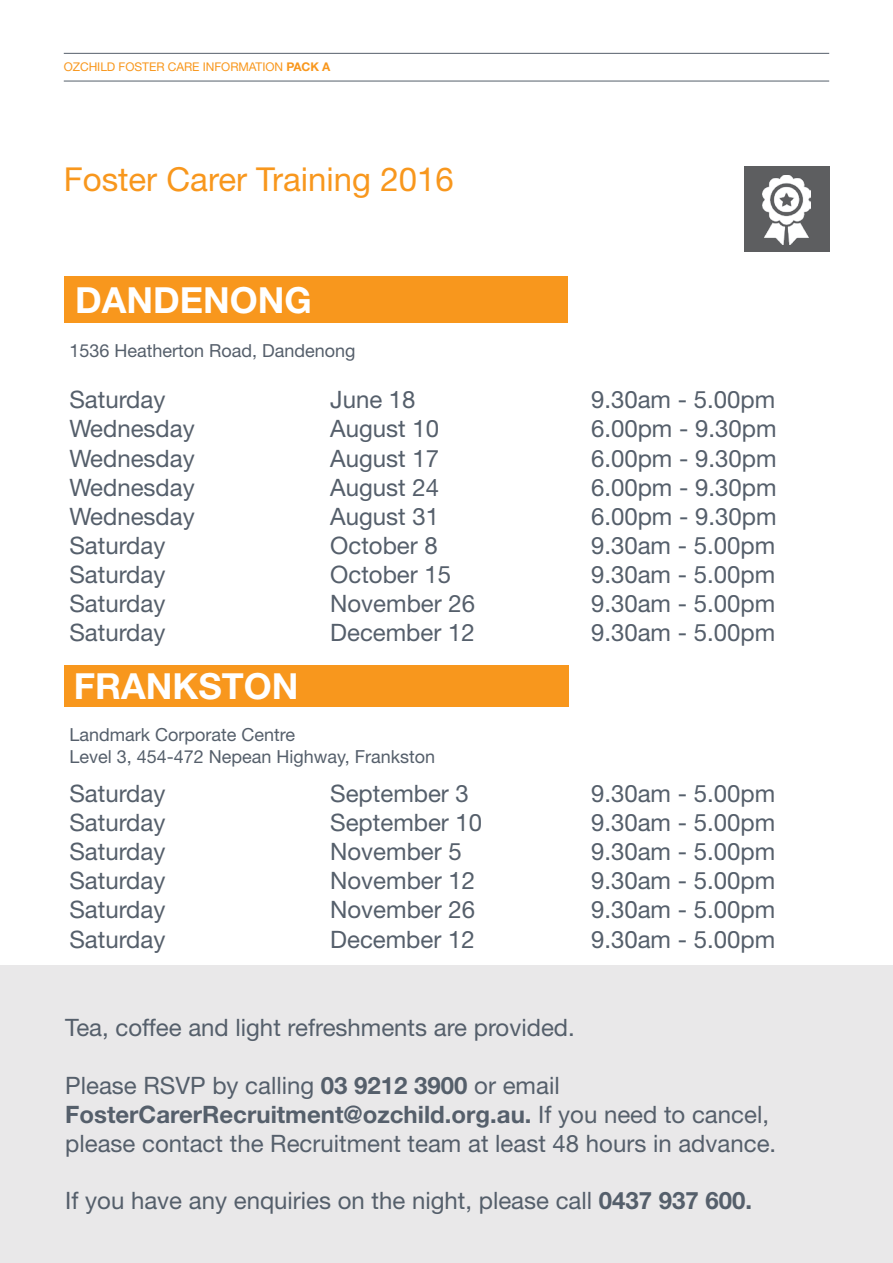
<style>
.page{position:relative;width:893px;height:1263px;background:#fff}
.page>*{position:absolute;margin:0;border:0;box-sizing:border-box;transform-origin:0 0}
.t1{font:700 36px "Helvetica Neue LT Std";color:#fff}
.t2{font:33px "Helvetica Neue LT Std";color:#f8971d}
.t3{font:24px/28.8px "Helvetica Neue LT Std";color:#555f6b}
.t4{font:18px/21.6px "Helvetica Neue LT Std";color:#555f6b}
.t5{font:12px "Helvetica Neue LT Std";letter-spacing:-.005em;color:#f8971d}
.s1{font-weight:700}
</style>
<div class="page">
<hr style="left:64px;top:53px;width:765px;height:1px;background:#555f6b">
<hr style="left:64px;top:81px;width:765px;height:1px;background:#555f6b">
<div style="left:65px;top:276px;width:503px;height:47px;background:#f8971d"></div>
<div style="left:64px;top:665px;width:504px;height:42px;background:#f8971d"></div>
<div style="left:0;top:965px;width:893px;height:298px;background:#e9e8e9"></div>
<div style="left:744px;top:167px;width:85px;height:85px;background:#5d5e60"></div>
<img style="left:762px;top:175px;width:49px;height:70px">
<p class="t5" style="left:64px;top:60px;width:268px">ozchild foster care info rmatio n <span class="s1">pack A</span></p>
<h2 class="t2" style="left:64px;top:160px;width:391px">Foster Carer Training 2016</h2>
<h1 class="t1" style="left:75px;top:278px;width:238px">DANDENONG</h1>
<p class="t4" style="left:69px;top:340px;width:288px">1536 H eatherton Road, Dandenong</p>
<p class="t3" style="left:69px;top:385px;width:98px">Saturday</p>
<p class="t3" style="left:330px;top:385px;width:87px">June 18</p>
<p class="t3" style="left:591px;top:385px;width:186px">9.30am - 5.00pm</p>
<p class="t3" style="left:69px;top:414px;width:127px">Wednesday</p>
<p class="t3" style="left:330px;top:414px;width:110px">August 10</p>
<p class="t3" style="left:591px;top:414px;width:187px">6.00pm - 9.30pm</p>
<p class="t3" style="left:69px;top:443px;width:127px">Wednesday</p>
<p class="t3" style="left:330px;top:443px;width:110px">August 17</p>
<p class="t3" style="left:591px;top:443px;width:187px">6.00pm - 9.30pm</p>
<p class="t3" style="left:69px;top:472px;width:127px">Wednesday</p>
<p class="t3" style="left:330px;top:472px;width:110px">August 24</p>
<p class="t3" style="left:591px;top:472px;width:187px">6.00pm - 9.30pm</p>
<p class="t3" style="left:69px;top:502px;width:127px">Wednesday</p>
<p class="t3" style="left:330px;top:502px;width:110px">August 31</p>
<p class="t3" style="left:591px;top:502px;width:187px">6.00pm - 9.30pm</p>
<p class="t3" style="left:69px;top:531px;width:98px">Saturday</p>
<p class="t3" style="left:330px;top:531px;width:109px">October 8</p>
<p class="t3" style="left:591px;top:531px;width:186px">9.30am - 5.00pm</p>
<p class="t3" style="left:69px;top:560px;width:98px">Saturday</p>
<p class="t3" style="left:330px;top:560px;width:122px">October 15</p>
<p class="t3" style="left:591px;top:560px;width:186px">9.30am - 5.00pm</p>
<p class="t3" style="left:69px;top:589px;width:98px">Saturday</p>
<p class="t3" style="left:330px;top:589px;width:146px">November 26</p>
<p class="t3" style="left:591px;top:589px;width:186px">9.30am - 5.00pm</p>
<p class="t3" style="left:69px;top:618px;width:98px">Saturday</p>
<p class="t3" style="left:330px;top:618px;width:146px">December 12</p>
<p class="t3" style="left:591px;top:618px;width:186px">9.30am - 5.00pm</p>
<h1 class="t1" style="left:74px;top:664px;width:226px">FRANKSTON</h1>
<p class="t4" style="left:69px;top:723px;width:367px">Landmark Corporate Centre<br>Level 3, 454-472 Nepean H ighway, Frankston</p>
<p class="t3" style="left:69px;top:779px;width:98px">Saturday</p>
<p class="t3" style="left:330px;top:779px;width:140px">September 3</p>
<p class="t3" style="left:591px;top:779px;width:186px">9.30am - 5.00pm</p>
<p class="t3" style="left:69px;top:808px;width:98px">Saturday</p>
<p class="t3" style="left:330px;top:808px;width:154px">September 10</p>
<p class="t3" style="left:591px;top:808px;width:186px">9.30am - 5.00pm</p>
<p class="t3" style="left:69px;top:837px;width:98px">Saturday</p>
<p class="t3" style="left:330px;top:837px;width:133px">November 5</p>
<p class="t3" style="left:591px;top:837px;width:186px">9.30am - 5.00pm</p>
<p class="t3" style="left:69px;top:866px;width:98px">Saturday</p>
<p class="t3" style="left:330px;top:866px;width:146px">November 12</p>
<p class="t3" style="left:591px;top:866px;width:186px">9.30am - 5.00pm</p>
<p class="t3" style="left:69px;top:895px;width:98px">Saturday</p>
<p class="t3" style="left:330px;top:895px;width:146px">November 26</p>
<p class="t3" style="left:591px;top:895px;width:186px">9.30am - 5.00pm</p>
<p class="t3" style="left:69px;top:924px;width:98px">Saturday</p>
<p class="t3" style="left:330px;top:924px;width:146px">December 12</p>
<p class="t3" style="left:591px;top:924px;width:186px">9.30am - 5.00pm</p>
<p class="t3" style="left:65px;top:1013px;width:511px">Tea, coffee and light refreshments are provided.</p>
<p class="t3" style="left:65px;top:1071px;width:712px">Please RSVP by calling <span class="s1">03 9212 3900</span> or email<br><span class="s1">FosterCarerRecruitment@ozchild.org.au.</span> If you need to cancel, please contact the Recruitment team at least 48 hours in advance.</p>
<p class="t3" style="left:65px;top:1186px;width:688px">If you have any enquiries on the night, please call <span class="s1">0437 937 600.</span></p>
</div>
